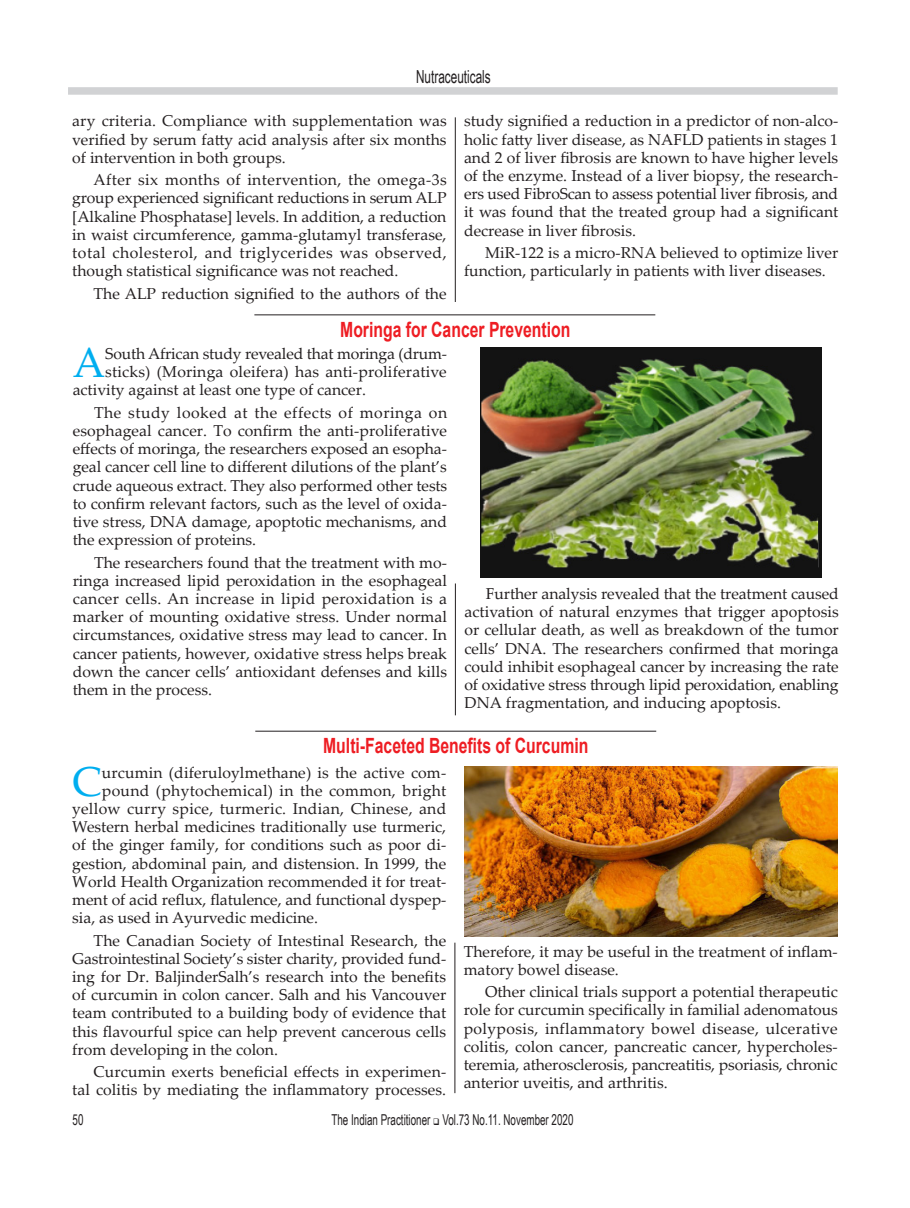
<style>
.page{position:relative;width:910px;height:1208px;background:#fff}
.page>*{position:absolute;margin:0;border:0;box-sizing:border-box;transform-origin:0 0}
._2_col{font:41.85px "Palatino Linotype";color:#00aeef}
.Subhead{font:700 21px "Arial";color:#ee1d23;scale:.75 1}
.t1{font:18px "Arial Narrow";color:#231f20;scale:.8 1}
._2_col-2{font:15.75px/18.1px "Palatino Linotype";color:#231f20;text-align:justify}
._2_col-3{font:15.75px "Palatino Linotype";letter-spacing:.02em;color:#231f20}
.Subhead-2{font:15px "Arial Narrow";color:#231f20;scale:.8 1}
</style>
<div class="page">
<div style="left:68px;top:87px;width:770px;height:8px;background:#d1d2d4"></div>
<hr style="left:254px;top:314px;width:401px;height:1px;background:#231f20">
<hr style="left:455px;top:583px;width:1px;height:132px;background:#231f20">
<hr style="left:455px;top:117px;width:1px;height:185px;background:#231f20">
<img style="left:481px;top:347px;width:341px;height:230px">
<hr style="left:255px;top:731px;width:401px;height:1px;background:#231f20">
<img style="left:464px;top:766px;width:374px;height:170px">
<hr style="left:455px;top:942px;width:1px;height:151px;background:#231f20">
<p class="t1" style="left:416px;top:63px;width:95px">Nutraceuticals</p>
<p class="_2_col-2" style="left:72px;top:111px;width:376px">ary criteria. Compliance with supplementation was verified by serum fatty acid analysis after six months of intervention in both groups.</p>
<p class="_2_col-2" style="left:72px;top:170px;width:376px;text-indent:21px">After six months of intervention, the omega-3s group experienced significant reductions in serum ALP [Alkaline Phosphatase] levels. In addition, a reduction in waist circumference, gamma-glutamyl transferase, total cholesterol, and triglycerides was observed, though statistical significance was not reached.</p>
<p class="_2_col-2" style="left:94px;top:283px;width:354px">The ALP reduction signified to the authors of the</p>
<p class="_2_col-2" style="left:464px;top:111px;width:376px">study signified a reduction in a predictor of non-alco&shy;holic fatty liver disease, as NAFLD patients in stages 1 and 2 of liver fibrosis are known to have higher levels of the enzyme. Instead of a liver biopsy, the research&shy;ers used FibroScan to assess potential liver fibrosis, and it was found that the treated group had a significant decrease in liver fibrosis.</p>
<p class="_2_col-2" style="left:464px;top:243px;width:376px;text-indent:21px">MiR-122 is a micro-RNA believed to optimize liver function, particularly in patients with liver diseases.</p>
<p class="Subhead" style="left:340px;top:316px;width:308px">Moringa for Cancer Prevention</p>
<p class="_2_col" style="left:73px;top:333px;width:34px">A</p>
<p class="_2_col-2" style="left:105px;top:344px;width:343px">South African study revealed that moringa (drum-</p>
<p class="_2_col-2" style="left:105px;top:362px;width:343px">sticks) (Moringa oleifera) has anti-proliferative</p>
<p class="_2_col-2" style="left:73px;top:380px;width:295px">activity against at least one type of cancer.</p>
<p class="_2_col-2" style="left:73px;top:403px;width:376px;text-indent:21px">The study looked at the effects of moringa on esophageal cancer. To confirm the anti-proliferative effects of moringa, the researchers exposed an esopha&shy;geal cancer cell line to different dilutions of the plant’s crude aqueous extract. They also performed other tests to confirm relevant factors, such as the level of oxida&shy;tive stress, DNA damage, apoptotic mechanisms, and the expression of proteins.</p>
<p class="_2_col-2" style="left:73px;top:552px;width:376px;text-indent:21px">The researchers found that the treatment with mo&shy;ringa increased lipid peroxidation in the esophageal cancer cells. An increase in lipid peroxidation is a marker of mounting oxidative stress. Under normal circumstances, oxidative stress may lead to cancer. In cancer patients, however, oxidative stress helps break down the cancer cells’ antioxidant defenses and kills them in the process.</p>
<p class="_2_col-2" style="left:464px;top:584px;width:376px;text-indent:21px">Further analysis revealed that the treatment caused activation of natural enzymes that trigger apoptosis or cellular death, as well as breakdown of the tumor cells’ DNA. The researchers confirmed that moringa could inhibit esophageal cancer by increasing the rate of oxidative stress through lipid peroxidation, enabling DNA fragmentation, and inducing apoptosis.</p>
<p class="Subhead" style="left:323px;top:731px;width:355px">Multi-Faceted Benefits of Curcumin</p>
<p class="_2_col" style="left:72px;top:752px;width:31px">C</p>
<p class="_2_col-2" style="left:102px;top:762px;width:346px">urcumin (diferuloylmethane) is the active com-</p>
<p class="_2_col-3" style="left:102px;top:779px;width:346px">pound (phytochemical) in the common, bright</p>
<p class="_2_col-3" style="left:72px;top:797px;width:376px">yellow curry spice, turmeric. Indian, Chinese, and</p>
<p class="_2_col-2" style="left:72px;top:817px;width:375px">Western herbal medicines traditionally use turmeric,</p>
<p class="_2_col-2" style="left:72px;top:835px;width:375px">of the ginger family, for conditions such as poor di-</p>
<p class="_2_col-2" style="left:72px;top:853px;width:375px">gestion, abdominal pain, and distension. In 1999, the</p>
<p class="_2_col-2" style="left:72px;top:871px;width:375px">World Health Organization recommended it for treat-</p>
<p class="_2_col-2" style="left:72px;top:890px;width:375px">ment of acid reflux, flatulence, and functional dyspep-</p>
<p class="_2_col-2" style="left:72px;top:908px;width:247px">sia, as used in Ayurvedic medicine.</p>
<p class="_2_col-2" style="left:72px;top:930px;width:376px;text-indent:21px">The Canadian Society of Intestinal Research, the Gastrointestinal Society’s sister charity, provided fund&shy;ing for Dr. BaljinderSalh’s research into the benefits of curcumin in colon cancer. Salh and his Vancouver team contributed to a building body of evidence that this flavourful spice can help prevent cancerous cells from developing in the colon.</p>
<p class="_2_col-2" style="left:72px;top:1062px;width:375px;text-align:right">Curcumin exerts beneficial effects in experimen&shy;tal colitis by mediating the inflammatory processes.</p>
<p class="_2_col-2" style="left:464px;top:941px;width:375px">Therefore, it may be useful in the treatment of inflam&shy;matory bowel disease.</p>
<p class="_2_col-2" style="left:464px;top:982px;width:376px;text-indent:21px">Other clinical trials support a potential therapeutic role for curcumin specifically in familial adenomatous polyposis, inflammatory bowel disease, ulcerative colitis, colon cancer, pancreatic cancer, hypercholes&shy;teremia, atherosclerosis, pancreatitis, psoriasis, chronic anterior uveitis, and arthritis.</p>
<p class="Subhead-2" style="left:73px;top:1109px;width:15px">50</p>
<p class="Subhead-2" style="left:331px;top:1109px;width:304px">The Indian Practitioner ❑ Vol.73 No.11. November 2020</p>
</div>
